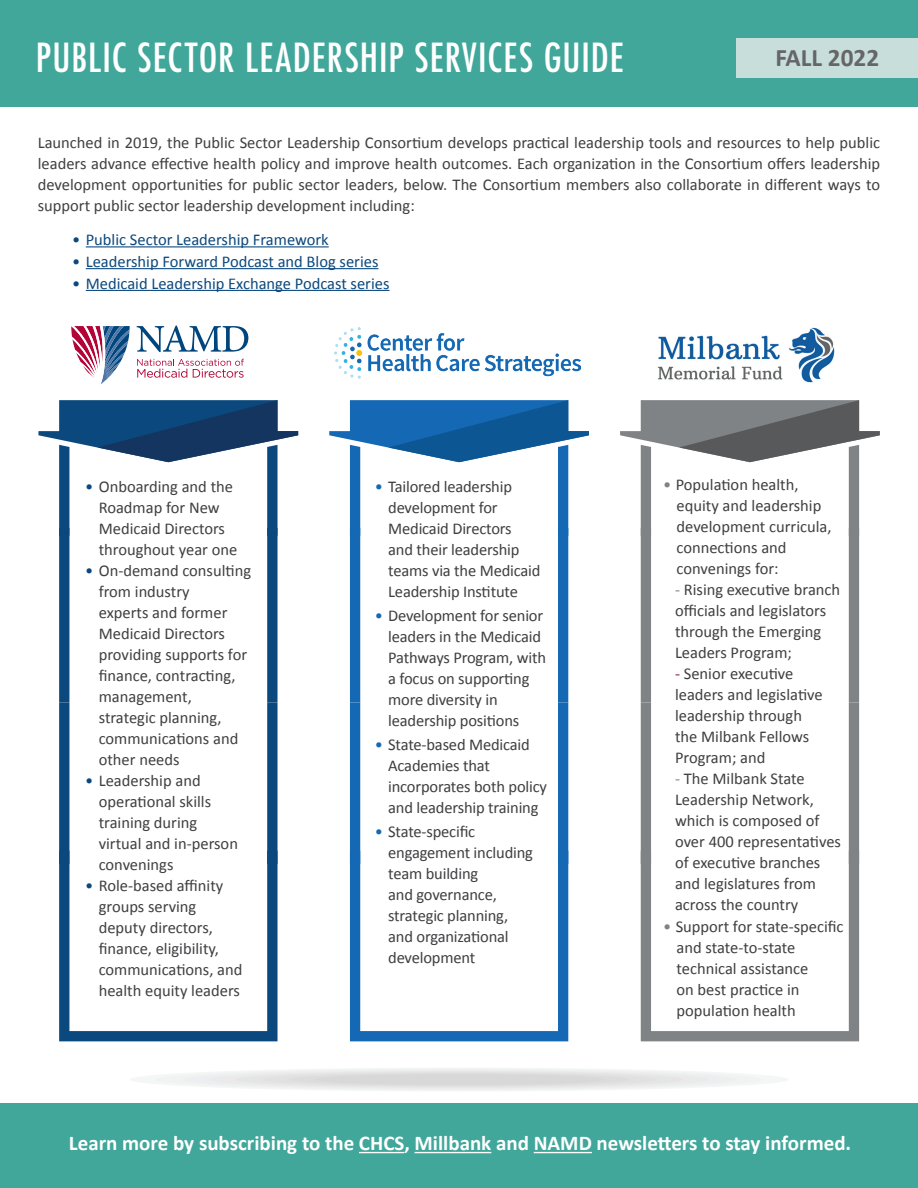
<style>
.page{position:relative;width:918px;height:1188px;background:#fff}
.page>*{position:absolute;margin:0;border:0;box-sizing:border-box;transform-origin:0 0}
.t1{font:500 condensed 39px "Futura";letter-spacing:.025em;color:#fff}
.t2{font:700 25.2px "Calibri";color:#666668}
.t3{font:700 21px "Calibri";color:#fff}
.t4{font:16.5px/21px "Calibri";color:#3f3f42}
.t5{font:16.5px "Calibri";color:#0b487d}
.s1{color:#0b487d}
.s2{color:#1668b4}
.s3{color:#808285}
.s4{color:#981d32}
</style>
<div class="page">
<img style="left:658px;top:327px;width:177px;height:56px">
<img style="left:334px;top:328px;width:246px;height:51px">
<svg style="left:156px;top:1068px;width:607px;height:23px"></svg>
<svg style="left:38px;top:400px;width:260px;height:641px"></svg>
<svg style="left:329px;top:400px;width:260px;height:641px"></svg>
<svg style="left:620px;top:400px;width:260px;height:641px"></svg>
<div style="left:0;top:0;width:918px;height:107px;background:#41a79a"></div>
<hr style="left:86px;top:246px;width:243px;height:1px;background:#0b487d">
<hr style="left:86px;top:268px;width:292px;height:1px;background:#0b487d">
<hr style="left:86px;top:290px;width:304px;height:1px;background:#0b487d">
<div style="left:0;top:1104px;width:918px;height:84px;background:#41a79a"></div>
<hr style="left:359px;top:1152px;width:45px;height:1px;background:#fff">
<hr style="left:415px;top:1152px;width:76px;height:1px;background:#fff">
<hr style="left:534px;top:1152px;width:58px;height:1px;background:#fff">
<div style="left:737px;top:38px;width:181px;height:40px;background:#c7deda"></div>
<svg style="left:137px;top:325px;width:111px;height:27px"></svg>
<svg style="left:137px;top:359px;width:107px;height:19px"></svg>
<svg style="left:71px;top:326px;width:59px;height:58px"></svg>
<h1 class="t1" style="left:36px;top:33px;width:590px">PUBLIC SECTOR LEADERSHIP SERVICES GUIDE</h1>
<h2 class="t2" style="left:775px;top:40px;width:105px">FALL 2022</h2>
<p class="t4" style="left:38px;top:132px;width:844px;text-align:justify">Launched in 2019, the Public Sector Leadership Consortium develops practical leadership tools and resources to help public leaders advance effective health policy and improve health outcomes. Each organization in the Consortium offers leadership development opportunities for public sector leaders, below. The Consortium members also collaborate in different ways to support public sector leadership development including:</p>
<p class="t5" style="left:72px;top:229px;width:258px">• Public Sector Leadership Framework</p>
<p class="t5" style="left:72px;top:251px;width:308px">• Leadership Forward Podcast and Blog series</p>
<p class="t5" style="left:72px;top:273px;width:319px">• Medicaid Leadership Exchange Podcast series</p>
<p class="t4" style="left:99px;top:475px;width:140px;text-indent:-13px"><span class="s1">•</span> Onboarding and the<br>Roadmap for New<br>Medicaid Directors throughout year one</p>
<p class="t4" style="left:99px;top:559px;width:154px;text-indent:-13px"><span class="s1">•</span> On-demand consulting from industry<br>experts and former<br>Medicaid Directors providing supports for finance, contracting, management, strategic planning, communications and other needs</p>
<p class="t4" style="left:99px;top:769px;width:141px;text-indent:-13px"><span class="s1">•</span> Leadership and operational skills training during virtual and in-person convenings</p>
<p class="t4" style="left:99px;top:874px;width:145px;text-indent:-13px"><span class="s1">•</span> Role-based affinity groups serving deputy directors, finance, eligibility, communications, and health equity leaders</p>
<p class="t4" style="left:388px;top:475px;width:154px;text-indent:-13px"><span class="s2">•</span> Tailored leadership development for<br>Medicaid Directors and their leadership teams via the Medicaid<br>Leadership Institute</p>
<p class="t4" style="left:388px;top:604px;width:159px;text-indent:-13px"><span class="s2">•</span> Development for senior leaders in the Medicaid<br>Pathways Program, with a focus on supporting more diversity in leadership positions</p>
<p class="t4" style="left:388px;top:733px;width:160px;text-indent:-13px"><span class="s2">•</span> State-based Medicaid<br>Academies that incorporates both policy and leadership training</p>
<p class="t4" style="left:388px;top:820px;width:146px;text-indent:-13px"><span class="s2">•</span> State-specific engagement including team building<br>and governance, strategic planning, and organizational development</p>
<p class="t4" style="left:677px;top:473px;width:157px;text-indent:-14px"><span class="s3">•</span> Population health, equity and leadership development curricula, connections and convenings for:</p>
<p class="t4" style="left:675px;top:578px;width:167px"><span class="s3">-</span> Rising executive branch officials and legislators through the Emerging<br>Leaders Program;</p>
<p class="t4" style="left:675px;top:662px;width:149px"><span class="s4">-</span> Senior executive leaders and legislative leadership through the Milbank Fellows<br>Program; and</p>
<p class="t4" style="left:675px;top:767px;width:167px"><span class="s3">-</span> The Milbank State<br>Leadership Network, which is composed of over 400 representatives of executive branches and legislatures from across the country</p>
<p class="t4" style="left:677px;top:915px;width:169px;text-indent:-13px"><span class="s3">•</span> Support for state-specific and state-to-state technical assistance<br>on best practice in population health</p>
<p class="t3" style="left:69px;top:1128px;width:784px">Learn more by subscribing to the CHCS, Millbank and NAMD newsletters to stay informed.</p>
</div>
